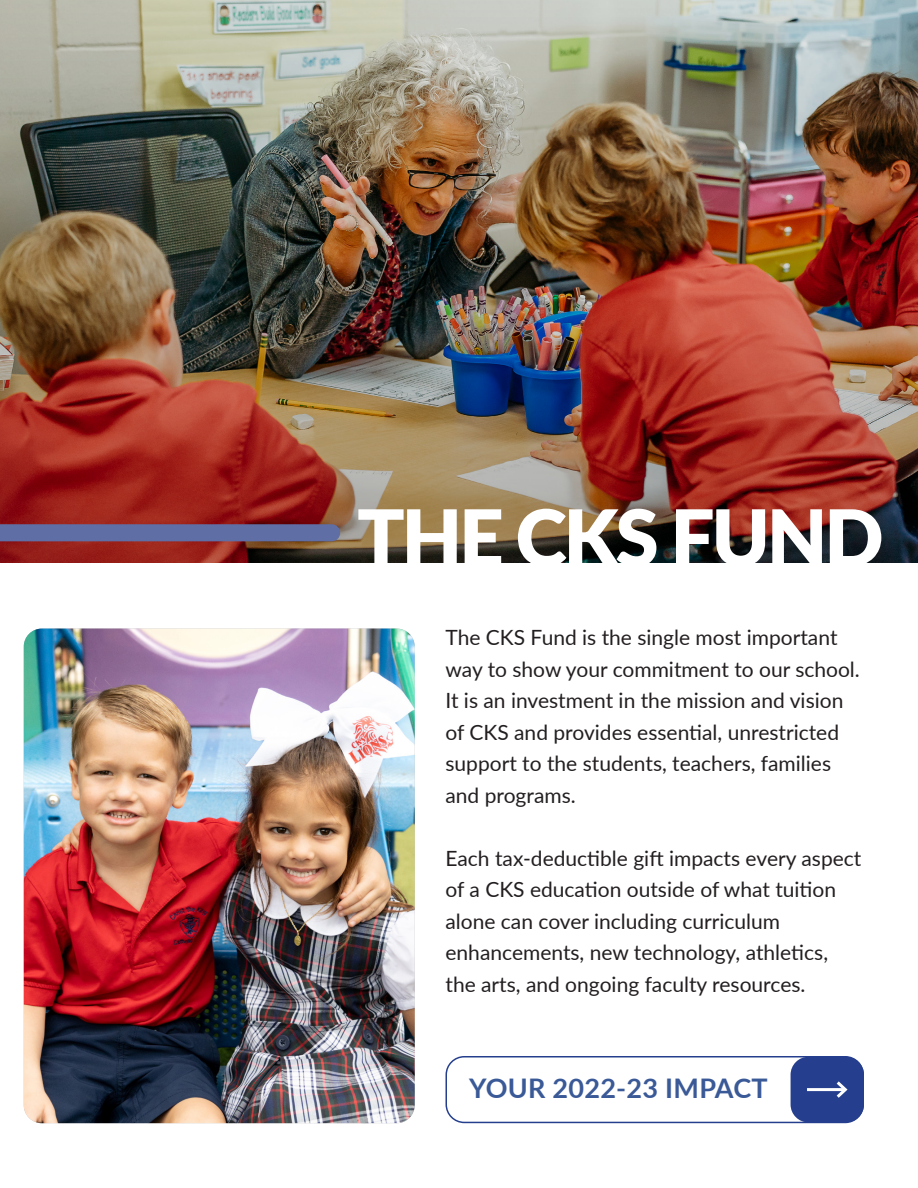
<style>
.page{position:relative;width:918px;height:1188px;background:#fff}
.page>*{position:absolute;margin:0;border:0;box-sizing:border-box;transform-origin:0 0}
.t1{font:900 78px "Lato";letter-spacing:-.04em;color:#fff}
.t2{font:700 27px "Lato";letter-spacing:.01em;color:#3a5997}
.t3{font:21px/31.5px "Lato";color:#231f20}
</style>
<div class="page">
<img style="left:0;top:0;width:918px;height:563px">
<div style="left:0;top:524px;width:340px;height:17px;background:#5f6fa6"></div>
<img style="left:24px;top:629px;width:391px;height:494px">
<div style="left:446px;top:1056px;width:418px;height:67px;border:2px solid #253f8e;border-radius:18px"></div>
<div style="left:791px;top:1057px;width:73px;height:65px;background:#253f8e;border-radius:18px"></div>
<hr style="left:807px;top:1088px;width:38px;height:3px;background:#fff">
<svg style="left:833px;top:1081px;width:15px;height:17px"></svg>
<p class="t1" style="left:357px;top:479px;width:528px">THE CKS FUND</p>
<p class="t3" style="left:446px;top:621px;width:416px">The CKS Fund is the single most important way to show your commitment to our school.<br>It is an investment in the mission and vision of CKS and provides essential, unrestricted support to the students, teachers, families and programs.</p>
<p class="t3" style="left:446px;top:842px;width:417px">Each tax-deductible gift impacts every aspect of a CKS education outside of what tuition alone can cover including curriculum</p>
<p class="t3" style="left:446px;top:936px;width:384px">enhancements, new technology, athletics,</p>
<p class="t3" style="left:446px;top:968px;width:362px">the arts, and ongoing faculty resources.</p>
<p class="t2" style="left:469px;top:1068px;width:300px">YOUR 2022-23 IMPACT</p>
</div>
